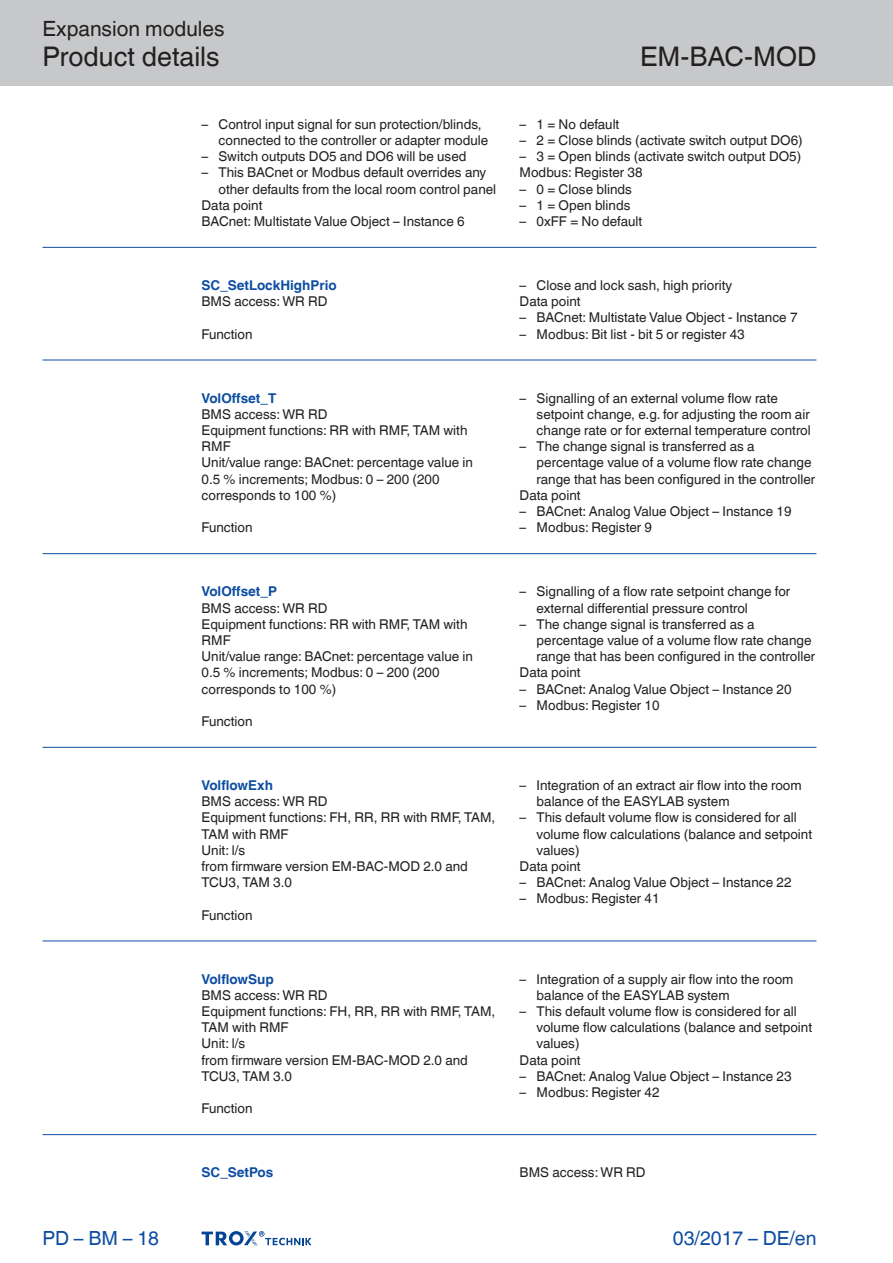
<style>
.page{position:relative;width:893px;height:1263px;background:#fff}
.page>*{position:absolute;margin:0;border:0;box-sizing:border-box;transform-origin:0 0}
.Navigation_2{font:27px "TROX Helvetica";color:#231f20}
.Navigation_3{font:27px "TROX Helvetica";color:#231f20}
.Navigation_1{font:21px "TROX Helvetica";color:#231f20}
.date{font:19.5px "TROX Helvetica";color:#0d4da1}
.pagina_li-re{font:19.5px "TROX Helvetica";color:#0d4da1}
.descr_txt_section_li{font:13.5px/16.2px "TROX Helvetica";color:#231f20}
.descr_txt_section_pa{font:13.5px/16.2px "TROX Helvetica";color:#231f20}
.descr_txt_section_ti{font:700 13.5px "TROX Helvetica";color:#0d4da1}
</style>
<div class="page">
<div style="left:0;top:0;width:893px;height:85px;background:#c7c8ca"></div>
<hr style="left:43px;top:247px;width:773px;height:1px;background:#0d4da1">
<hr style="left:43px;top:360px;width:773px;height:1px;background:#0d4da1">
<hr style="left:43px;top:553px;width:773px;height:1px;background:#0d4da1">
<hr style="left:43px;top:747px;width:773px;height:1px;background:#0d4da1">
<hr style="left:43px;top:940px;width:773px;height:1px;background:#0d4da1">
<hr style="left:43px;top:1134px;width:773px;height:1px;background:#0d4da1">
<svg style="left:202px;top:1231px;width:110px;height:15px"></svg>
<p class="Navigation_1" style="left:43px;top:17px;width:184px">Expansion modules</p>
<p class="Navigation_2" style="left:43px;top:41px;width:179px">Product details</p>
<p class="Navigation_3" style="left:640px;top:41px;width:178px">EM-BAC-MOD</p>
<p class="descr_txt_section_li" style="left:219px;top:116px;width:271px;text-indent:-17px">– Control input signal for sun protection/blinds, connected to the controller or adapter module</p>
<p class="descr_txt_section_li" style="left:202px;top:148px;width:266px">– Switch outputs DO5 and DO6 will be used</p>
<p class="descr_txt_section_li" style="left:219px;top:165px;width:279px;text-indent:-17px">– This BACnet or Modbus default overrides any other defaults from the local room control panel</p>
<p class="descr_txt_section_pa" style="left:202px;top:197px;width:62px">Data point</p>
<p class="descr_txt_section_pa" style="left:202px;top:213px;width:265px">BACnet: Multistate Value Object – Instance 6</p>
<p class="descr_txt_section_ti" style="left:202px;top:277px;width:137px">SC_SetLockHighPrio</p>
<p class="descr_txt_section_pa" style="left:202px;top:293px;width:128px">BMS access: WR RD</p>
<p class="descr_txt_section_pa" style="left:202px;top:326px;width:53px">Function</p>
<p class="descr_txt_section_ti" style="left:202px;top:390px;width:76px">VolOffset_T</p>
<p class="descr_txt_section_pa" style="left:202px;top:406px;width:128px">BMS access: WR RD</p>
<p class="descr_txt_section_pa" style="left:202px;top:422px;width:267px">Equipment functions: RR with RMF, TAM with<br>RMF</p>
<p class="descr_txt_section_pa" style="left:202px;top:455px;width:273px">Unit/value range: BACnet: percentage value in<br>0.5 % increments; Modbus: 0 – 200 (200 corresponds to 100 %)</p>
<p class="descr_txt_section_pa" style="left:202px;top:519px;width:53px">Function</p>
<p class="descr_txt_section_ti" style="left:202px;top:584px;width:77px">VolOffset_P</p>
<p class="descr_txt_section_pa" style="left:202px;top:600px;width:128px">BMS access: WR RD</p>
<p class="descr_txt_section_pa" style="left:202px;top:616px;width:267px">Equipment functions: RR with RMF, TAM with<br>RMF</p>
<p class="descr_txt_section_pa" style="left:202px;top:648px;width:273px">Unit/value range: BACnet: percentage value in<br>0.5 % increments; Modbus: 0 – 200 (200 corresponds to 100 %)</p>
<p class="descr_txt_section_pa" style="left:202px;top:713px;width:53px">Function</p>
<p class="descr_txt_section_ti" style="left:202px;top:777px;width:73px">VolflowExh</p>
<p class="descr_txt_section_pa" style="left:202px;top:793px;width:128px">BMS access: WR RD</p>
<p class="descr_txt_section_pa" style="left:202px;top:810px;width:295px">Equipment functions: FH, RR, RR with RMF, TAM,<br>TAM with RMF</p>
<p class="descr_txt_section_pa" style="left:202px;top:842px;width:45px">Unit: l/s</p>
<p class="descr_txt_section_pa" style="left:202px;top:858px;width:268px">from firmware version EM-BAC-MOD 2.0 and<br>TCU3, TAM 3.0</p>
<p class="descr_txt_section_pa" style="left:202px;top:907px;width:53px">Function</p>
<p class="descr_txt_section_ti" style="left:202px;top:971px;width:74px">VolflowSup</p>
<p class="descr_txt_section_pa" style="left:202px;top:987px;width:128px">BMS access: WR RD</p>
<p class="descr_txt_section_pa" style="left:202px;top:1003px;width:295px">Equipment functions: FH, RR, RR with RMF, TAM,<br>TAM with RMF</p>
<p class="descr_txt_section_pa" style="left:202px;top:1036px;width:45px">Unit: l/s</p>
<p class="descr_txt_section_pa" style="left:202px;top:1052px;width:268px">from firmware version EM-BAC-MOD 2.0 and<br>TCU3, TAM 3.0</p>
<p class="descr_txt_section_pa" style="left:202px;top:1100px;width:53px">Function</p>
<p class="descr_txt_section_li" style="left:520px;top:116px;width:101px">– 1 = No default</p>
<p class="descr_txt_section_li" style="left:520px;top:132px;width:285px">– 2 = Close blinds (activate switch output DO6)</p>
<p class="descr_txt_section_li" style="left:520px;top:148px;width:283px">– 3 = Open blinds (activate switch output DO5)</p>
<p class="descr_txt_section_pa" style="left:520px;top:165px;width:124px">Modbus: Register 38</p>
<p class="descr_txt_section_li" style="left:520px;top:181px;width:114px">– 0 = Close blinds</p>
<p class="descr_txt_section_li" style="left:520px;top:197px;width:112px">– 1 = Open blinds</p>
<p class="descr_txt_section_li" style="left:520px;top:213px;width:124px">– 0xFF = No default</p>
<p class="descr_txt_section_li" style="left:520px;top:277px;width:214px">– Close and lock sash, high priority</p>
<p class="descr_txt_section_pa" style="left:520px;top:293px;width:62px">Data point</p>
<p class="descr_txt_section_li" style="left:520px;top:310px;width:279px">– BACnet: Multistate Value Object - Instance 7</p>
<p class="descr_txt_section_li" style="left:520px;top:326px;width:227px">– Modbus: Bit list - bit 5 or register 43</p>
<p class="descr_txt_section_li" style="left:537px;top:390px;width:276px;text-indent:-17px">– Signalling of an external volume flow rate setpoint change, e.g. for adjusting the room air change rate or for external temperature control</p>
<p class="descr_txt_section_li" style="left:537px;top:438px;width:280px;text-indent:-17px">– The change signal is transferred as a percentage value of a volume flow rate change range that has been configured in the controller</p>
<p class="descr_txt_section_pa" style="left:520px;top:487px;width:62px">Data point</p>
<p class="descr_txt_section_li" style="left:520px;top:503px;width:273px">– BACnet: Analog Value Object – Instance 19</p>
<p class="descr_txt_section_li" style="left:520px;top:519px;width:134px">– Modbus: Register 9</p>
<p class="descr_txt_section_li" style="left:537px;top:583px;width:255px;text-indent:-17px">– Signalling of a flow rate setpoint change for external differential pressure control</p>
<p class="descr_txt_section_li" style="left:537px;top:616px;width:280px;text-indent:-17px">– The change signal is transferred as a percentage value of a volume flow rate change range that has been configured in the controller</p>
<p class="descr_txt_section_pa" style="left:520px;top:664px;width:62px">Data point</p>
<p class="descr_txt_section_li" style="left:520px;top:681px;width:273px">– BACnet: Analog Value Object – Instance 20</p>
<p class="descr_txt_section_li" style="left:520px;top:697px;width:141px">– Modbus: Register 10</p>
<p class="descr_txt_section_li" style="left:537px;top:777px;width:267px;text-indent:-17px">– Integration of an extract air flow into the room balance of the EASYLAB system</p>
<p class="descr_txt_section_li" style="left:537px;top:810px;width:277px;text-indent:-17px">– This default volume flow is considered for all volume flow calculations (balance and setpoint values)</p>
<p class="descr_txt_section_pa" style="left:520px;top:858px;width:62px">Data point</p>
<p class="descr_txt_section_li" style="left:520px;top:874px;width:273px">– BACnet: Analog Value Object – Instance 22</p>
<p class="descr_txt_section_li" style="left:520px;top:891px;width:141px">– Modbus: Register 41</p>
<p class="descr_txt_section_li" style="left:537px;top:971px;width:258px;text-indent:-17px">– Integration of a supply air flow into the room balance of the EASYLAB system</p>
<p class="descr_txt_section_li" style="left:537px;top:1003px;width:277px;text-indent:-17px">– This default volume flow is considered for all volume flow calculations (balance and setpoint values)</p>
<p class="descr_txt_section_pa" style="left:520px;top:1052px;width:62px">Data point</p>
<p class="descr_txt_section_li" style="left:520px;top:1068px;width:273px">– BACnet: Analog Value Object – Instance 23</p>
<p class="descr_txt_section_li" style="left:520px;top:1084px;width:141px">– Modbus: Register 42</p>
<p class="pagina_li-re" style="left:43px;top:1227px;width:118px">PD – BM – 18</p>
<p class="descr_txt_section_ti" style="left:202px;top:1165px;width:73px">SC_SetPos</p>
<p class="descr_txt_section_pa" style="left:520px;top:1164px;width:128px">BMS access: WR RD</p>
<p class="date" style="left:673px;top:1227px;width:145px">03/2017 – DE/en</p>
</div>
